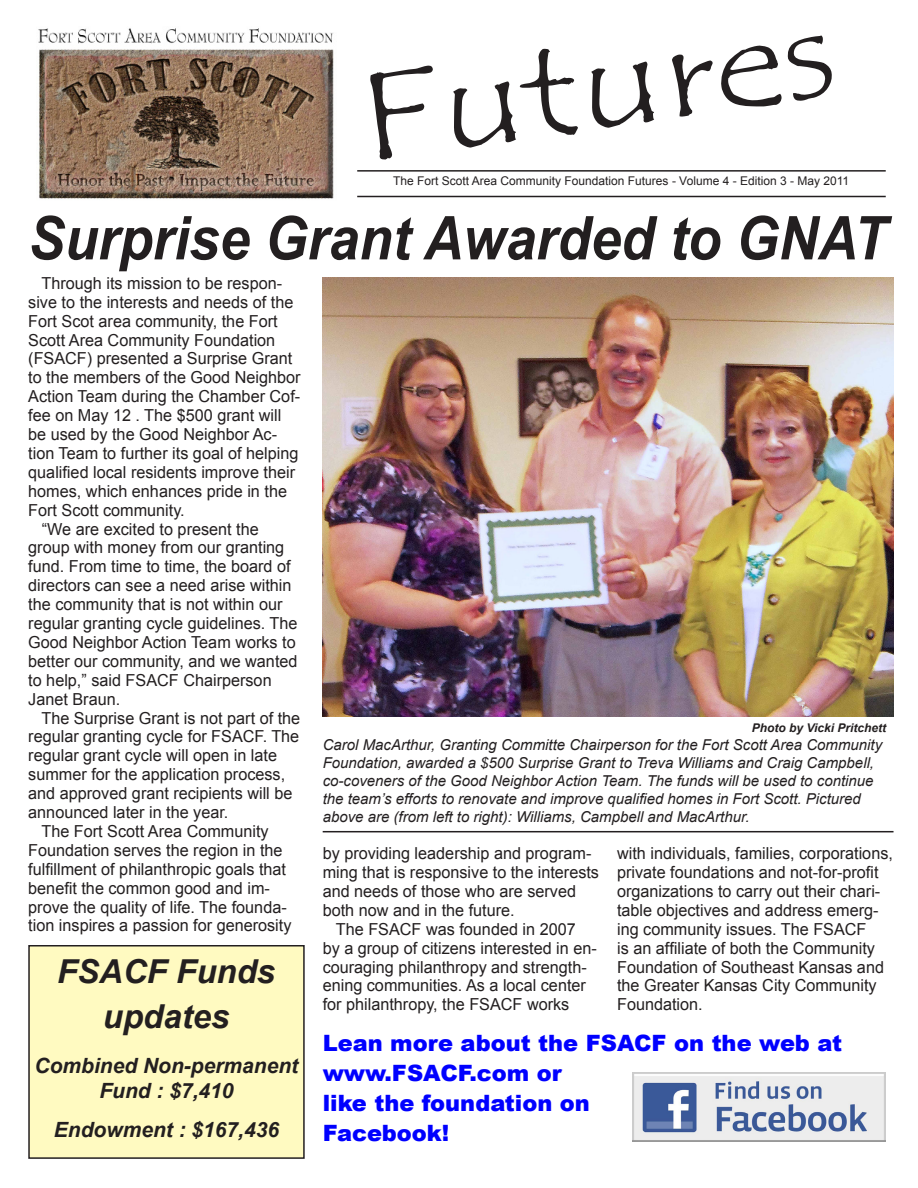
<style>
.page{position:relative;width:918px;height:1188px;background:#fff}
.page>*{position:absolute;margin:0;border:0;box-sizing:border-box;transform-origin:0 0}
.t1{font:127.5px "Tempus Sans ITC";color:#231f20;scale:1.2 1}
.t2{font:italic 700 60.3px "Arial";color:#231f20;scale:.9 1}
.t3{font:italic 700 33px/45px "Arial";color:#231f20;text-align:center}
.t4{font:900 22.5px/30px "Arial";color:#00f}
.t5{font:italic 700 21px/25.2px "Arial";color:#231f20;text-align:center}
.t6{font:16.5px/18.9px "Arial";color:#231f20}
.text{font:italic 15px/18px "Arial";color:#231f20}
.t7{font:12px "Arial";color:#231f20}
.t8{font:italic 700 12px "Arial";color:#231f20}
</style>
<div class="page">
<hr style="left:357px;top:196px;width:529px;height:1px;background:#231f20">
<hr style="left:357px;top:170px;width:529px;height:2px;background:#231f20">
<img style="left:38px;top:28px;width:296px;height:171px">
<hr style="left:323px;top:831px;width:571px;height:1px;background:#231f20">
<img style="left:323px;top:277px;width:571px;height:439px">
<div style="left:29px;top:946px;width:275px;height:212px;background:#fffac1"></div>
<div style="left:28px;top:945px;width:277px;height:214px;border:2px solid #231f20"></div>
<img style="left:632px;top:1073px;width:253px;height:68px">
<p class="t1" style="left:348px;top:39px;width:402px;rotate:-8deg">Futures</p>
<p class="t7" style="left:393px;top:173px;width:457px">The Fort Scott Area Community Foundation Futures - Volume 4 - Edition 3 - May 2011</p>
<p class="t2" style="left:28px;top:198px;width:955px">Surprise Grant Awarded to GNAT</p>
<p class="t6" style="left:28px;top:274px;width:274px;text-indent:13px">Through its mission to be respon&shy;sive to the interests and needs of the Fort Scot area community, the Fort Scott Area Community Foundation (FSACF) presented a Surprise Grant to the members of the Good Neighbor Action Team during the Chamber Cof&shy;fee on May 12 . The $500 grant will be used by the Good Neighbor Ac&shy;tion Team to further its goal of helping qualified local residents improve their homes, which enhances pride in the Fort Scott community.</p>
<p class="t6" style="left:28px;top:519px;width:271px;text-indent:14px">“We are excited to present the group with money from our granting fund. From time to time, the board of directors can see a need arise within the community that is not within our regular granting cycle guidelines. The<br>Good Neighbor Action Team works to better our community, and we wanted to help,” said FSACF Chairperson<br>Janet Braun.</p>
<p class="t6" style="left:28px;top:708px;width:274px;text-indent:13px">The Surprise Grant is not part of the regular granting cycle for FSACF. The regular grant cycle will open in late summer for the application process, and approved grant recipients will be announced later in the year.</p>
<p class="t6" style="left:28px;top:822px;width:265px;text-indent:13px">The Fort Scott Area Community Foundation serves the region in the fulfillment of philanthropic goals that benefit the common good and im&shy;prove the quality of life. The founda&shy;tion inspires a passion for generosity</p>
<p class="t8" style="left:752px;top:720px;width:136px">Photo by Vicki Pritchett</p>
<p class="text" style="left:323px;top:736px;width:561px">Carol MacArthur, Granting Committe Chairperson for the Fort Scott Area Community Foundation, awarded a $500 Surprise Grant to Treva Williams and Craig Campbell, co-coveners of the Good Neighbor Action Team. The funds will be used to continue the team’s efforts to renovate and improve qualified homes in Fort Scott. Pictured above are (from left to right): Williams, Campbell and MacArthur.</p>
<p class="t6" style="left:617px;top:844px;width:277px">with individuals, families, corporations, private foundations and not-for-profit organizations to carry out their chari&shy;table objectives and address emerg&shy;ing community issues. The FSACF<br>is an affiliate of both the Community Foundation of Southeast Kansas and the Greater Kansas City Community Foundation.</p>
<p class="t6" style="left:323px;top:844px;width:278px">by providing leadership and program&shy;ming that is responsive to the interests and needs of those who are served both now and in the future.</p>
<p class="t6" style="left:323px;top:920px;width:276px;text-indent:13px">The FSACF was founded in 2007 by a group of citizens interested in en&shy;couraging philanthropy and strength&shy;ening communities. As a local center for philanthropy, the FSACF works</p>
<p class="t3" style="left:57px;top:949px;width:220px">FSACF Funds updates</p>
<p class="t5" style="left:35px;top:1053px;width:265px">Combined Non-permanent<br>Fund : $7,410</p>
<p class="t5" style="left:54px;top:1118px;width:227px">Endowment : $167,436</p>
<p class="t4" style="left:323px;top:1027px;width:521px">Lean more about the FSACF on the web at www.FSACF.com or<br>like the foundation on<br>Facebook!</p>
</div>
